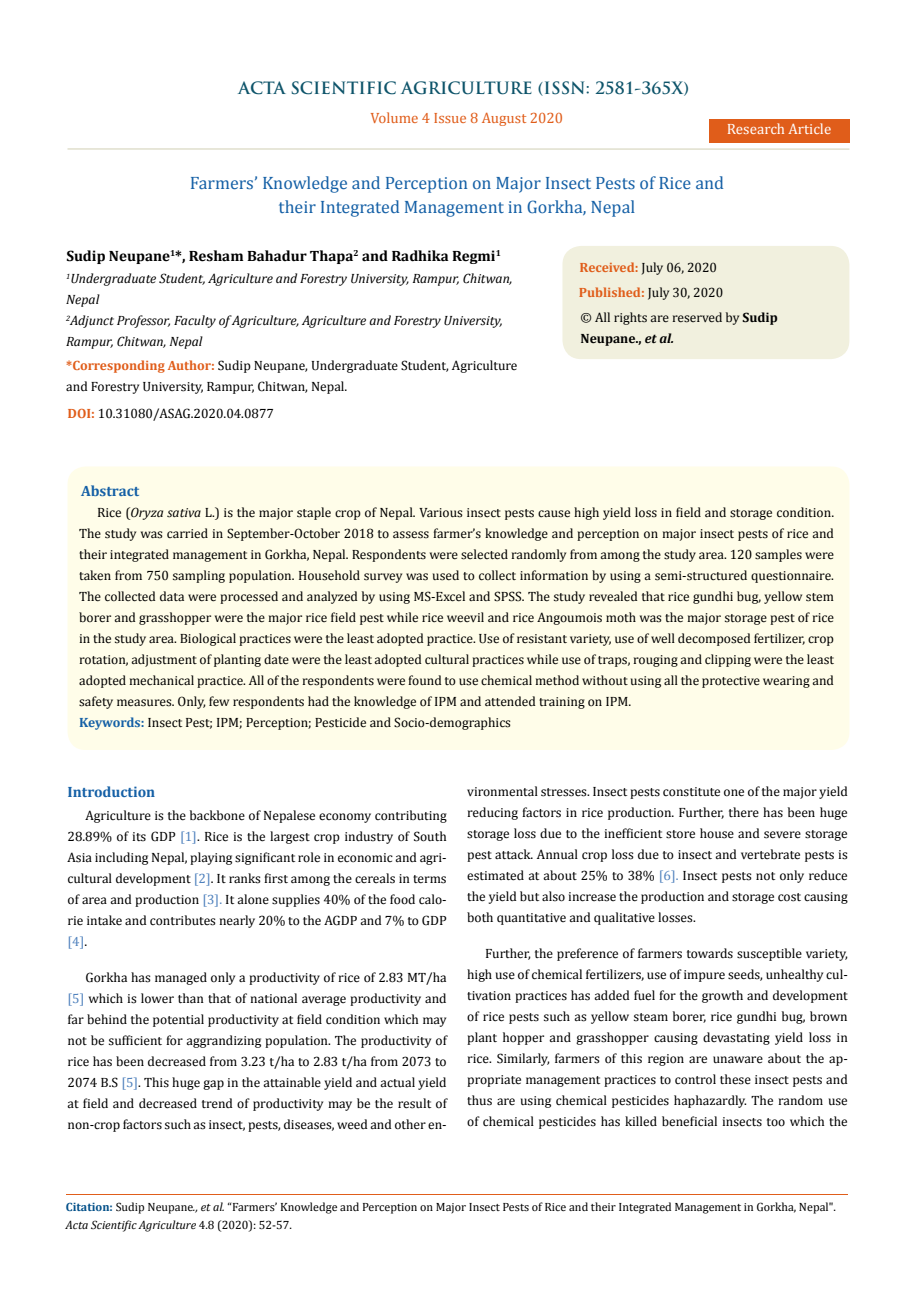
<style>
.page{position:relative;width:917px;height:1296px;background:#fff}
.page>*{position:absolute;margin:0;border:0;box-sizing:border-box;transform-origin:0 0}
.t1{font:18px/24px "Cambria";color:#1560a6;text-align:center}
.t2{font:700 16.5px "Trajan Pro";color:#0e546a}
.t3{font:700 15px "Cambria";color:#000}
.t4{font:15px "Cambria";color:#e05d1a}
.t5{font:700 15px "Cambria";color:#1560a6}
.t6{font:15px "Cambria";color:#fff}
.t7{font:13.5px/21px "Cambria";color:#000;text-align:justify}
.t8{font:italic 13.5px/21px "Cambria";color:#000}
.t9{font:700 13.5px "Cambria";color:#000}
.t10{font:12px/18px "Cambria";color:#000}
.s1{font-weight:700;color:#e05d1a}
.s2{font-weight:700}
.s3{font-style:italic}
.s4{font-weight:700;color:#1560a6}
.s5{color:#4f81bd}
.s6{font-weight:700;color:#035089}
</style>
<div class="page">
<div style="left:708px;top:119px;width:141px;height:23px;background:#e05d1a"></div>
<div style="left:563px;top:247px;width:285px;height:111px;background:#f1f0de;border-radius:18px"></div>
<div style="left:562px;top:246px;width:287px;height:113px;border:2px solid #f1f0de;border-radius:18px"></div>
<hr style="left:67px;top:148px;width:782px;height:2px;background:#e0dfcd">
<hr style="left:66px;top:1194px;width:781px;height:1px;background:#e05d1a">
<div style="left:68px;top:466px;width:781px;height:284px;background:#fffde9;border-radius:18px"></div>
<p class="t2" style="left:238px;top:77px;width:452px">ACTA SCIENTIFIC AGRICULTURE (ISSN: 2581-365X)</p>
<p class="t4" style="left:370px;top:109px;width:194px">Volume 4 Issue 8 August 2020</p>
<p class="t6" style="left:726px;top:120px;width:106px">Research Article</p>
<h1 class="t1" style="left:190px;top:171px;width:536px">Farmers’ Knowledge and Perception on Major Insect Pests of Rice and their Integrated Management in Gorkha, Nepal</h1>
<p class="t3" style="left:66px;top:245px;width:436px">Sudip Neupane<sup>1</sup>*, Resham Bahadur Thapa<sup>2</sup> and Radhika Regmi<sup>1</sup></p>
<p class="t8" style="left:66px;top:268px;width:448px"><sup>1</sup>Undergraduate Student, Agriculture and Forestry University, Rampur, Chitwan, Nepal<br><sup>2</sup>Adjunct Professor, Faculty of Agriculture, Agriculture and Forestry University, Rampur, Chitwan, Nepal</p>
<p class="t7" style="left:66px;top:354px;width:453px"><span class="s1">*Corresponding Author:</span> Sudip Neupane, Undergraduate Student, Agriculture and Forestry University, Rampur, Chitwan, Nepal.</p>
<p class="t7" style="left:578px;top:256px;width:201px;line-height:24.6px;text-align:left"><span class="s1">Received:</span> July 06, 2020<br><span class="s1">Published:</span> July 30, 2020<br>© All rights are reserved by <span class="s2">Sudip</span></p>
<p class="t9" style="left:580px;top:328px;width:95px">Neupane., <span class="s3">et al.</span></p>
<p class="t7" style="left:67px;top:403px;width:208px"><span class="s1">DOI:</span> 10.31080/ASAG.2020.04.0877</p>
<p class="t5" style="left:81px;top:480px;width:60px">Abstract</p>
<p class="t7" style="left:79px;top:501px;width:756px;text-indent:18px">Rice (<span class="s3">Oryza sativa</span> L.) is the major staple crop of Nepal. Various insect pests cause high yield loss in field and storage condition.<br>The study was carried in September-October 2018 to assess farmer’s knowledge and perception on major insect pests of rice and their integrated management in Gorkha, Nepal. Respondents were selected randomly from among the study area. 120 samples were taken from 750 sampling population. Household survey was used to collect information by using a semi-structured questionnaire.<br>The collected data were processed and analyzed by using MS-Excel and SPSS. The study revealed that rice gundhi bug, yellow stem borer and grasshopper were the major rice field pest while rice weevil and rice Angoumois moth was the major storage pest of rice in the study area. Biological practices were the least adopted practice. Use of resistant variety, use of well decomposed fertilizer, crop rotation, adjustment of planting date were the least adopted cultural practices while use of traps, rouging and clipping were the least adopted mechanical practice. All of the respondents were found to use chemical method without using all the protective wearing and safety measures. Only, few respondents had the knowledge of IPM and attended training on IPM.</p>
<p class="t7" style="left:79px;top:711px;width:433px"><span class="s4">Keywords:</span> Insect Pest; IPM; Perception; Pesticide and Socio-demographics</p>
<p class="t5" style="left:68px;top:781px;width:89px">Introduction</p>
<p class="t7" style="left:68px;top:805px;width:381px;text-indent:18px">Agriculture is the backbone of Nepalese economy contributing 28.89% of its GDP <span class="s5">[1]</span>. Rice is the largest crop industry of South Asia including Nepal, playing significant role in economic and agri&shy;cultural development <span class="s5">[2]</span>. It ranks first among the cereals in terms of area and production <span class="s5">[3].</span> It alone supplies 40% of the food calo&shy;rie intake and contributes nearly 20% to the AGDP and 7% to GDP <span class="s5">[4]</span>.</p>
<p class="t7" style="left:68px;top:967px;width:381px;text-indent:18px">Gorkha has managed only a productivity of rice of 2.83 MT/ha <span class="s5">[5]</span> which is lower than that of national average productivity and far behind the potential productivity at field condition which may not be sufficient for aggrandizing population. The productivity of rice has been decreased from 3.23 t/ha to 2.83 t/ha from 2073 to 2074 B.S <span class="s5">[5]</span>. This huge gap in the attainable yield and actual yield at field and decreased trend of productivity may be the result of non-crop factors such as insect, pests, diseases, weed and other en-</p>
<p class="t7" style="left:467px;top:781px;width:382px">vironmental stresses. Insect pests constitute one of the major yield reducing factors in rice production. Further, there has been huge storage loss due to the inefficient store house and severe storage pest attack. Annual crop loss due to insect and vertebrate pests is estimated at about 25% to 38% <span class="s5">[6].</span> Insect pests not only reduce the yield but also increase the production and storage cost causing both quantitative and qualitative losses.</p>
<p class="t7" style="left:467px;top:943px;width:382px;text-indent:18px">Further, the preference of farmers towards susceptible variety, high use of chemical fertilizers, use of impure seeds, unhealthy cul&shy;tivation practices has added fuel for the growth and development of rice pests such as yellow steam borer, rice gundhi bug, brown plant hopper and grasshopper causing devastating yield loss in rice. Similarly, farmers of this region are unaware about the ap&shy;propriate management practices to control these insect pests and thus are using chemical pesticides haphazardly. The random use of chemical pesticides has killed beneficial insects too which the</p>
<p class="t10" style="left:66px;top:1197px;width:771px"><span class="s6">Citation:</span> Sudip Neupane<span class="s3">., et al.</span> “Farmers’ Knowledge and Perception on Major Insect Pests of Rice and their Integrated Management in Gorkha, Nepal".<br><span class="s3">Acta Scientific Agriculture</span> 4.8 (2020): 52-57.</p>
</div>
